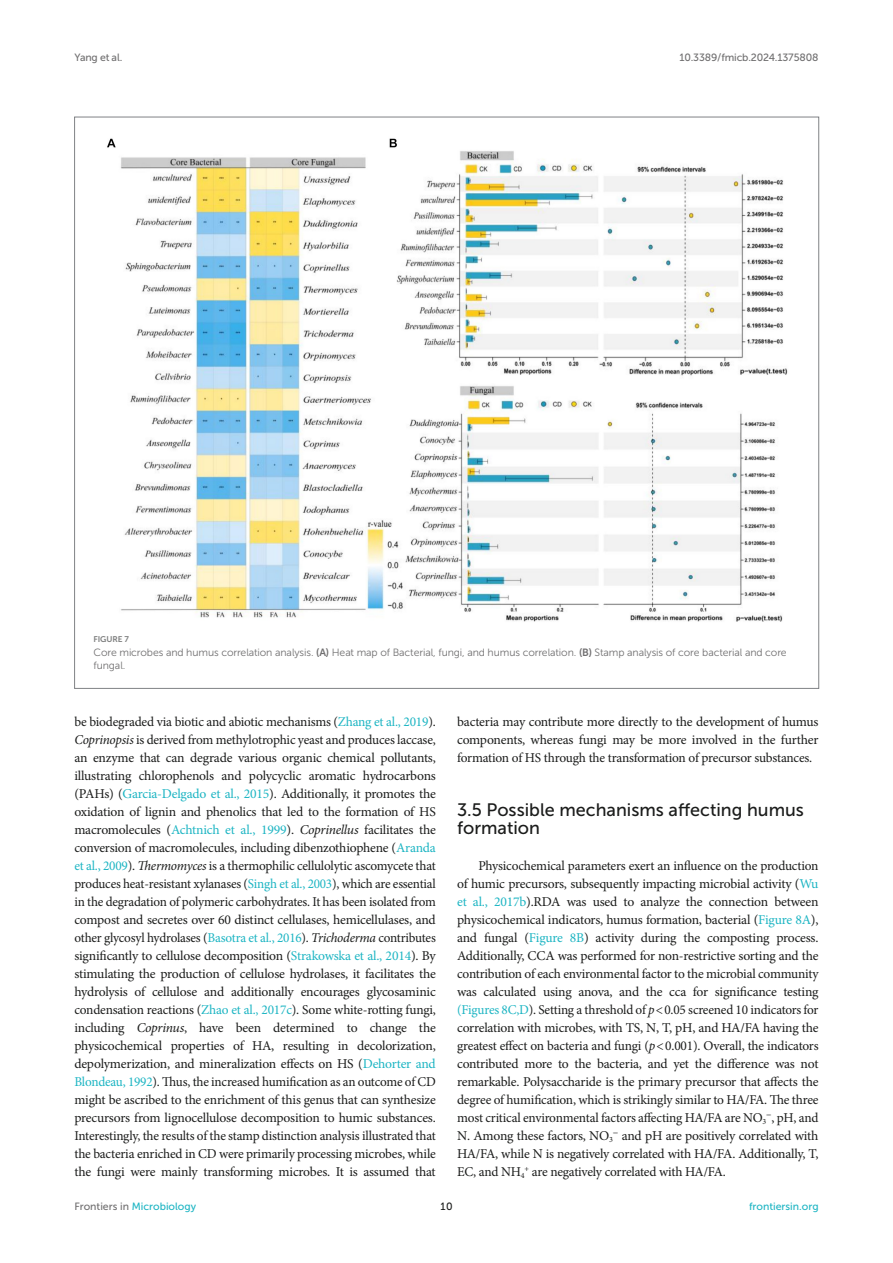
<style>
.page{position:relative;width:893px;height:1263px;background:#fff}
.page>*{position:absolute;margin:0;border:0;box-sizing:border-box;transform-origin:0 0}
.HEAD_2{font:18px/18px "Museo Sans 500";color:#1b1c1b}
.TEXT{font:13.5px/18px "Minion Pro";letter-spacing:-.02em;color:#1b1c1b;text-align:justify}
.TEXT_FLUSH{font:13.5px/18px "Minion Pro";letter-spacing:-.02em;color:#1b1c1b;text-align:justify}
.FIG_LEG{font:10.5px/13.5px "Museo Sans 300";letter-spacing:-.01em;color:#706f70}
.t1{font:10.5px "Museo Sans 500";color:#1db5c3}
.t2{font:10.5px "Museo Sans 500";letter-spacing:-.015em;color:#706f70}
.t3{font:10.5px "Museo Sans 500";color:#1b1c1b}
.FIG_HD{font:8.25px "Museo Sans 700";letter-spacing:-.01em;color:#7e7f7f}
.s1{font-family:"Museo Sans 700"}
.s2{color:#1db5c3}
.s3{font-style:italic}
.s4{color:#706f70}
</style>
<div class="page">
<img style="left:107px;top:138px;width:681px;height:484px">
<p class="t2" style="left:74px;top:51px;width:49px">Yang et al.</p>
<p class="t2" style="left:679px;top:51px;width:141px">10.3389/fmicb.2024.1375808</p>
<p class="FIG_HD" style="left:94px;top:635px;width:37px">FIGURE 7</p>
<p class="FIG_LEG" style="left:94px;top:646px;width:695px">Core microbes and humus correlation analysis. <span class="s1">(A)</span> Heat map of Bacterial, fungi, and humus correlation. <span class="s1">(B)</span> Stamp analysis of core bacterial and core fungal.</p>
<p class="TEXT" style="left:74px;top:713px;width:363px">be biodegraded via biotic and abiotic mechanisms (<span class="s2">Zhang et al., 2019</span>).<br><span class="s3">Coprinopsis</span> is derived from methylotrophic yeast and produces laccase, an enzyme that can degrade various organic chemical pollutants, illustrating chlorophenols and polycyclic aromatic hydrocarbons (PAHs) (<span class="s2">Garcia-Delgado et al., 2015</span>). Additionally, it promotes the oxidation of lignin and phenolics that led to the formation of HS macromolecules (<span class="s2">Achtnich et al., 1999</span>). <span class="s3">Coprinellus</span> facilitates the conversion of macromolecules, including dibenzothiophene (<span class="s2">Aranda et al., 2009</span>). <span class="s3">Thermomyces</span> is a thermophilic cellulolytic ascomycete that produces heat-resistant xylanases (<span class="s2">Singh et al., 2003</span>), which are essential in the degradation of polymeric carbohydrates. It has been isolated from compost and secretes over 60 distinct cellulases, hemicellulases, and other glycosyl hydrolases (<span class="s2">Basotra et al., 2016</span>). <span class="s3">Trichoderma</span> contributes significantly to cellulose decomposition (<span class="s2">Strakowska et al., 2014</span>). By stimulating the production of cellulose hydrolases, it facilitates the hydrolysis of cellulose and additionally encourages glycosaminic condensation reactions (<span class="s2">Zhao et al., 2017c</span>). Some white-rotting fungi, including <span class="s3">Coprinus</span>, have been determined to change the physicochemical properties of HA, resulting in decolorization, depolymerization, and mineralization effects on HS (<span class="s2">Dehorter and Blondeau, 1992</span>). Thus, the increased humification as an outcome of CD might be ascribed to the enrichment of this genus that can synthesize precursors from lignocellulose decomposition to humic substances.<br>Interestingly, the results of the stamp distinction analysis illustrated that the bacteria enriched in CD were primarily processing microbes, while the fungi were mainly transforming microbes. It is assumed that</p>
<p class="TEXT" style="left:457px;top:713px;width:363px">bacteria may contribute more directly to the development of humus components, whereas fungi may be more involved in the further formation of HS through the transformation of precursor substances.</p>
<p class="HEAD_2" style="left:457px;top:801px;width:348px">3.5 Possible mechanisms affecting humus formation</p>
<p class="TEXT_FLUSH" style="left:457px;top:857px;width:363px;text-indent:21px">Physicochemical parameters exert an influence on the production of humic precursors, subsequently impacting microbial activity (<span class="s2">Wu et al., 2017b</span>).RDA was used to analyze the connection between physicochemical indicators, humus formation, bacterial (<span class="s2">Figure 8A</span>), and fungal (<span class="s2">Figure 8B</span>) activity during the composting process.<br>Additionally, CCA was performed for non-restrictive sorting and the contribution of each environmental factor to the microbial community was calculated using anova, and the cca for significance testing <span class="s2">(Figures 8C,D</span>). Setting a threshold of <span class="s3">p</span>&lt;0.05 screened 10 indicators for correlation with microbes, with TS, N, T, pH, and HA/FA having the greatest effect on bacteria and fungi (<span class="s3">p</span>&lt;0.001). Overall, the indicators contributed more to the bacteria, and yet the difference was not remarkable. Polysaccharide is the primary precursor that affects the degree of humification, which is strikingly similar to HA/FA. The three most critical environmental factors affecting HA/FA are NO<sub>3</sub><sup>−</sup>, pH, and N. Among these factors, NO<sub>3</sub><sup>−</sup> and pH are positively correlated with HA/FA, while N is negatively correlated with HA/FA. Additionally, T, EC, and NH<sub>4</sub><sup>+</sup> are negatively correlated with HA/FA.</p>
<p class="t1" style="left:74px;top:1200px;width:123px"><span class="s4">Frontiers in</span> Microbiology</p>
<p class="t3" style="left:440px;top:1200px;width:14px">10</p>
<p class="t1" style="left:749px;top:1200px;width:71px">frontiersin.org</p>
</div>
